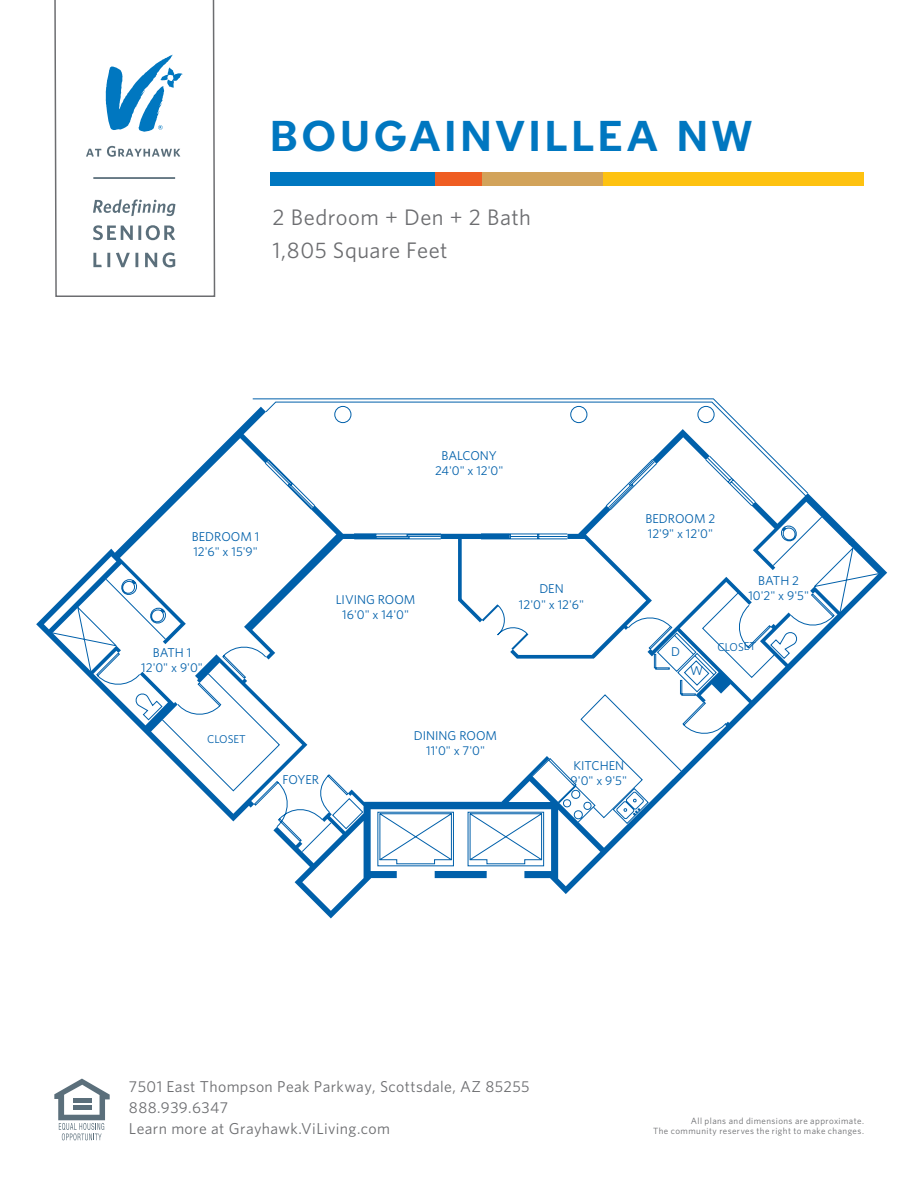
<style>
.page{position:relative;width:918px;height:1188px;background:#fff}
.page>*{position:absolute;margin:0;border:0;box-sizing:border-box;transform-origin:0 0}
.t1{font:700 42px "Neology Deco";letter-spacing:.095em;color:#0077c0}
.t2{font:22.5px "Whitney HTF";letter-spacing:.02em;color:#6c6d70}
.t3{font:15.75px "Whitney HTF";letter-spacing:.025em;color:#6c6d70}
.t4{font:12.75px/15.3px "Whitney";color:#0060aa;text-align:center}
.t5{font:11.4px "Whitney";color:#0060aa}
.t6{font:9px/10.5px "Whitney HTF";letter-spacing:.05em;color:#6c6d70;text-align:right}
</style>
<div class="page">
<svg style="left:294px;top:564px;width:593px;height:354px"></svg>
<div style="left:435px;top:871px;width:52px;height:7px;background:#0060aa"></div>
<svg style="left:808px;top:540px;width:71px;height:312px"></svg>
<svg style="left:558px;top:866px;width:42px;height:20px"></svg>
<svg style="left:52px;top:399px;width:756px;height:467px"></svg>
<svg style="left:44px;top:556px;width:72px;height:73px"></svg>
<svg style="left:150px;top:402px;width:656px;height:177px"></svg>
<svg style="left:302px;top:842px;width:62px;height:69px"></svg>
<svg style="left:96px;top:579px;width:738px;height:263px"></svg>
<svg style="left:441px;top:493px;width:414px;height:203px"></svg>
<svg style="left:54px;top:1079px;width:56px;height:61px"></svg>
<div style="left:270px;top:173px;width:167px;height:13px;background:#0077c0"></div>
<div style="left:602px;top:173px;width:262px;height:13px;background:#fec210"></div>
<div style="left:436px;top:173px;width:166px;height:13px;background:#d2a35a"></div>
<div style="left:436px;top:173px;width:46px;height:13px;background:#ef5d22"></div>
<svg style="left:54px;top:0;width:162px;height:297px"></svg>
<p class="t1" style="left:270px;top:111px;width:484px">BOUGAINVILLEA NW</p>
<p class="t2" style="left:273px;top:203px;width:260px">2 Bedroom + Den + 2 Bath</p>
<p class="t2" style="left:273px;top:236px;width:177px">1,805 Square Feet</p>
<p class="t4" style="left:192px;top:529px;width:69px;text-align:left">BEDROOM 1<br>12'6" x 15'9"</p>
<p class="t4" style="left:141px;top:645px;width:63px">BATH 1<br>12'0" x 9'0"</p>
<p class="t5" style="left:207px;top:732px;width:40px">CLOSET</p>
<p class="t4" style="left:435px;top:447px;width:70px">BALCONY<br>24'0" x 12'0"</p>
<p class="t4" style="left:336px;top:592px;width:81px">LIVING ROOM<br>16'0" x 14'0"</p>
<p class="t4" style="left:519px;top:581px;width:67px">DEN<br>12'0" x 12'6"</p>
<p class="t4" style="left:646px;top:511px;width:71px;text-align:left">BEDROOM 2<br>12'9" x 12'0"</p>
<p class="t4" style="left:748px;top:572px;width:62px">BATH 2<br>10'2" x 9'5"</p>
<p class="t4" style="left:671px;top:644px;width:10px">D</p>
<p class="t4" style="left:690px;top:663px;width:15px">W</p>
<p class="t5" style="left:717px;top:640px;width:40px;rotate:-1deg">CLOSET</p>
<p class="t4" style="left:414px;top:727px;width:85px">DINING ROOM<br>11'0" x 7'0"</p>
<p class="t4" style="left:573px;top:757px;width:52px">KITCHEN</p>
<p class="t4" style="left:283px;top:771px;width:38px">FOYER</p>
<p class="t4" style="left:571px;top:773px;width:58px">9'0" x 9'5"</p>
<p class="t3" style="left:129px;top:1078px;width:402px">7501 East Thompson Peak Parkway, Scottsdale, AZ 85255</p>
<p class="t3" style="left:129px;top:1099px;width:101px">888.939.6347</p>
<p class="t3" style="left:129px;top:1120px;width:263px">Learn more at Grayhawk.ViLiving.com</p>
<p class="t6" style="left:653px;top:1115px;width:212px">All plans and dimensions are approximate.<br>The community reserves the right to make changes.</p>
</div>
